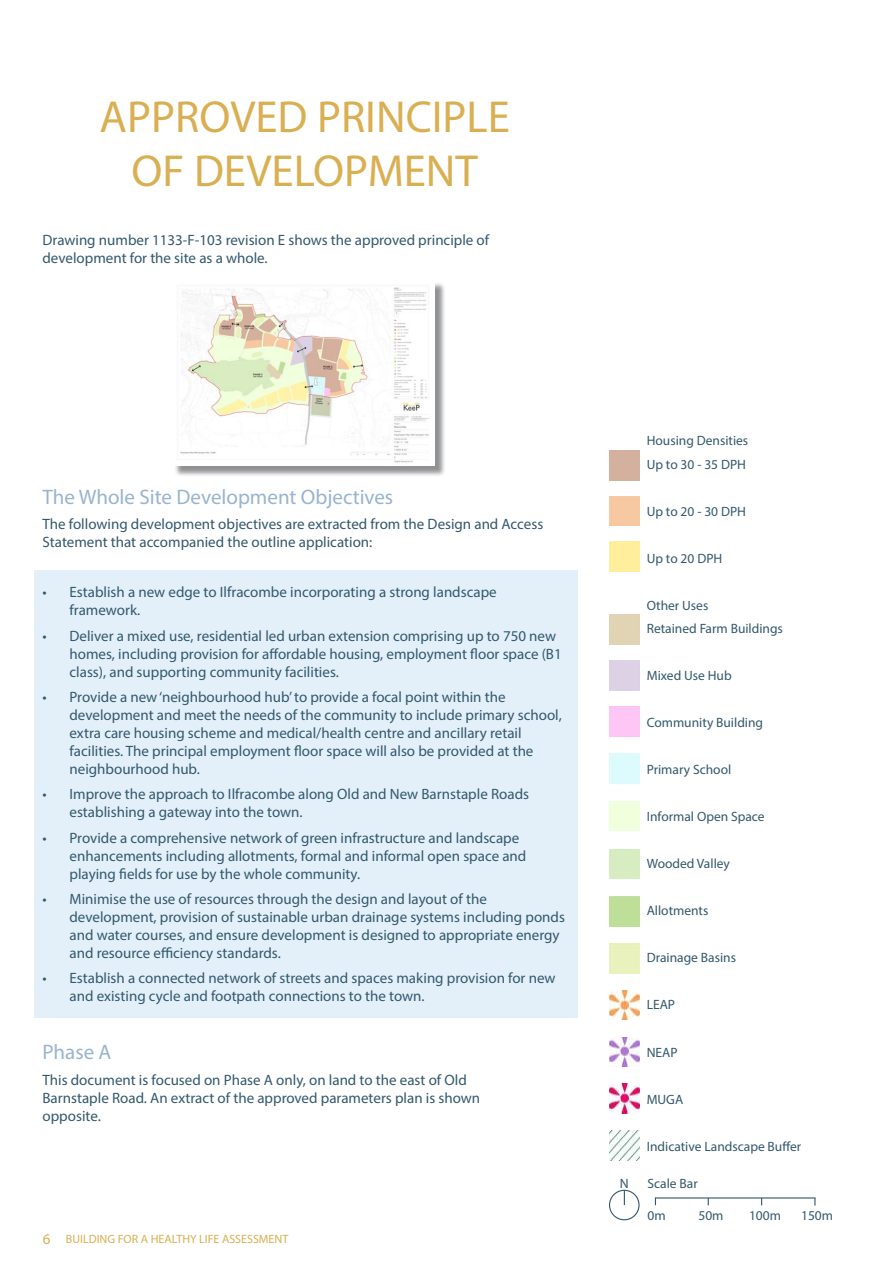
<style>
.page{position:relative;width:893px;height:1263px;background:#fff}
.page>*{position:absolute;margin:0;border:0;box-sizing:border-box;transform-origin:0 0}
.t1{font:45px/54px "Myriad Pro";color:#daaf52;text-align:center}
.t2{font:21px "Myriad Pro";color:#98b4cf}
.t3{font:15px/18px "Myriad Pro";color:#33586d}
.t4{font:13.5px/23.5px "Myriad Pro";color:#33586d}
.t5{font:12px "Myriad Pro";color:#daaf52}
.s1{font-size:15px}
</style>
<div class="page">
<div style="left:34px;top:570px;width:543px;height:448px;background:#e3f0f9"></div>
<img style="left:609px;top:496px;width:30px;height:30px">
<img style="left:609px;top:542px;width:30px;height:29px">
<img style="left:609px;top:849px;width:30px;height:29px">
<img style="left:609px;top:944px;width:30px;height:29px">
<img style="left:609px;top:990px;width:30px;height:30px">
<img style="left:609px;top:1037px;width:30px;height:30px">
<img style="left:609px;top:1084px;width:30px;height:29px">
<img style="left:609px;top:1131px;width:30px;height:29px">
<div style="left:609px;top:1190px;width:31px;height:30px;border:1px solid #33586d;border-radius:50%"></div>
<svg style="left:624px;top:1190px;width:1px;height:15px"></svg>
<hr style="left:655px;top:1197px;width:160px;height:1px;background:#33586d">
<div style="left:174px;top:282px;width:272px;height:195px;background:#6c6d70;opacity:.75"></div>
<img style="left:174px;top:282px;width:261px;height:183px">
<h1 class="t1" style="left:100px;top:89px;width:412px">APPROVED PRINCIPLE<br>OF DEVELOPMENT</h1>
<p class="t3" style="left:43px;top:231px;width:448px">Drawing number 1133-F-103 revision E shows the approved principle of development for the site as a whole.</p>
<h2 class="t2" style="left:43px;top:483px;width:352px">The Whole Site Development Objectives</h2>
<p class="t3" style="left:43px;top:515px;width:502px">The following development objectives are extracted from the Design and Access<br>Statement that accompanied the outline application:</p>
<p class="t3" style="left:70px;top:583px;width:429px;text-indent:-27px">• Establish a new edge to Ilfracombe incorporating a strong landscape framework.</p>
<p class="t3" style="left:70px;top:626px;width:494px;text-indent:-27px">• Deliver a mixed use, residential led urban extension comprising up to 750 new homes, including provision for affordable housing, employment floor space (B1 class), and supporting community facilities.</p>
<p class="t3" style="left:70px;top:688px;width:494px;text-indent:-27px">• Provide a new ‘neighbourhood hub’ to provide a focal point within the development and meet the needs of the community to include primary school, extra care housing scheme and medical/health centre and ancillary retail facilities. The principal employment floor space will also be provided at the neighbourhood hub.</p>
<p class="t3" style="left:70px;top:785px;width:461px;text-indent:-27px">• Improve the approach to Ilfracombe along Old and New Barnstaple Roads establishing a gateway into the town.</p>
<p class="t3" style="left:70px;top:828px;width:458px;text-indent:-27px">• Provide a comprehensive network of green infrastructure and landscape enhancements including allotments, formal and informal open space and playing fields for use by the whole community.</p>
<p class="t3" style="left:70px;top:890px;width:497px;text-indent:-27px">• Minimise the use of resources through the design and layout of the development, provision of sustainable urban drainage systems including ponds and water courses, and ensure development is designed to appropriate energy and resource efficiency standards.</p>
<p class="t3" style="left:70px;top:969px;width:488px;text-indent:-27px">• Establish a connected network of streets and spaces making provision for new and existing cycle and footpath connections to the town.</p>
<h2 class="t2" style="left:43px;top:1039px;width:70px">Phase A</h2>
<p class="t3" style="left:43px;top:1070px;width:439px">This document is focused on Phase A only, on land to the east of Old<br>Barnstaple Road. An extract of the approved parameters plan is shown opposite.</p>
<p class="t5" style="left:43px;top:1232px;width:247px"><span class="s1">6</span> BUILDING FOR A HEALTHY LIFE ASSESSMENT</p>
<p class="t4" style="left:647px;top:429px;width:103px">Housing Densities<br>Up to 30 - 35 DPH</p>
<p class="t4" style="left:647px;top:499px;width:101px">Up to 20 - 30 DPH</p>
<p class="t4" style="left:647px;top:546px;width:77px">Up to 20 DPH</p>
<p class="t4" style="left:647px;top:593px;width:138px">Other Uses<br>Retained Farm Buildings</p>
<p class="t4" style="left:647px;top:664px;width:87px">Mixed Use Hub</p>
<p class="t4" style="left:647px;top:711px;width:118px">Community Building</p>
<p class="t4" style="left:647px;top:758px;width:86px">Primary School</p>
<p class="t4" style="left:647px;top:805px;width:119px">Informal Open Space</p>
<p class="t4" style="left:647px;top:852px;width:85px">Wooded Valley</p>
<p class="t4" style="left:647px;top:899px;width:63px">Allotments</p>
<p class="t4" style="left:647px;top:946px;width:91px">Drainage Basins</p>
<p class="t4" style="left:647px;top:993px;width:30px">LEAP</p>
<p class="t4" style="left:647px;top:1040px;width:32px">NEAP</p>
<p class="t4" style="left:647px;top:1087px;width:38px">MUGA</p>
<p class="t4" style="left:647px;top:1134px;width:156px">Indicative Landscape Buffer</p>
<p class="t4" style="left:620px;top:1171px;width:10px">N</p>
<p class="t4" style="left:647px;top:1171px;width:52px">Scale Bar</p>
<p class="t4" style="left:647px;top:1203px;width:20px">0m</p>
<p class="t4" style="left:698px;top:1203px;width:27px">50m</p>
<p class="t4" style="left:749px;top:1203px;width:34px">100m</p>
<p class="t4" style="left:801px;top:1203px;width:34px">150m</p>
</div>
